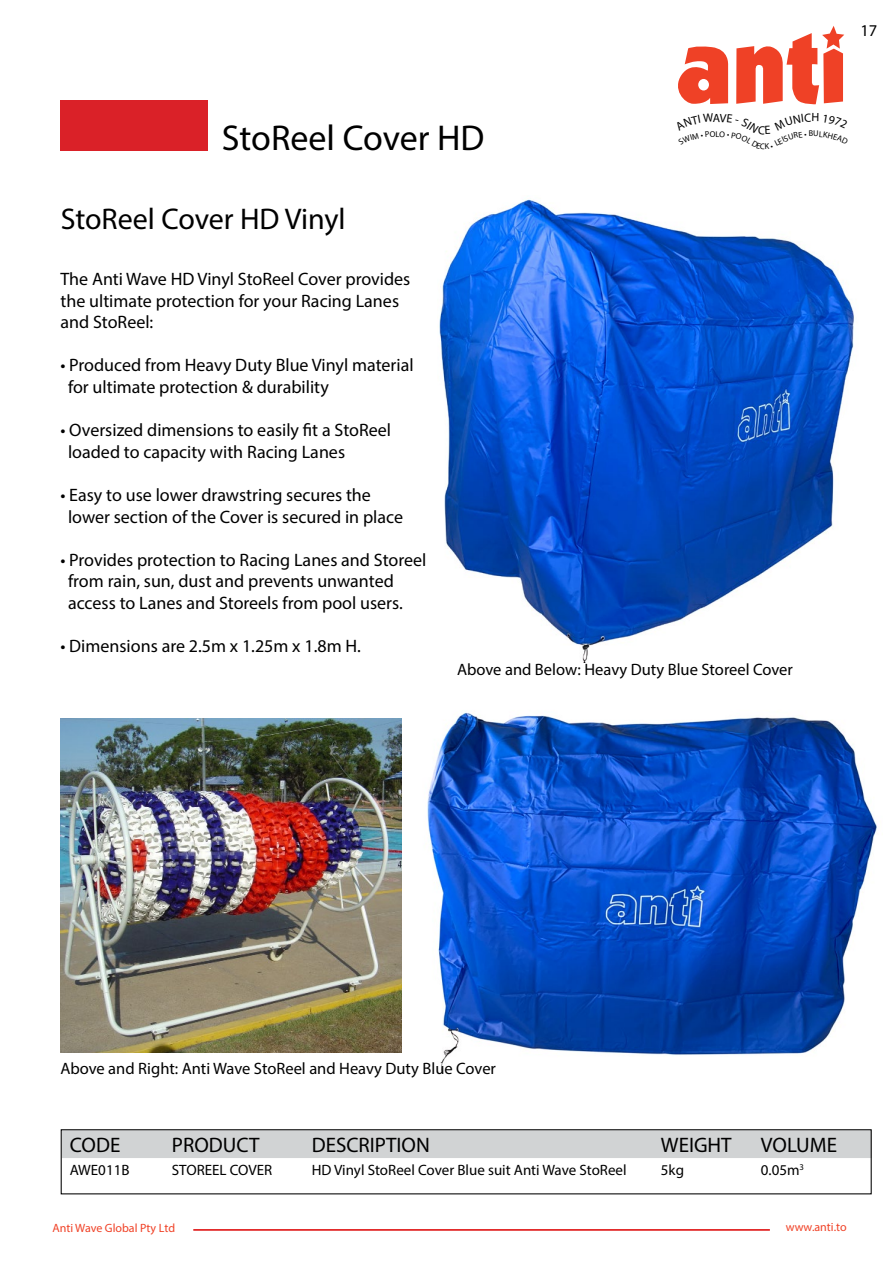
<style>
.page{position:relative;width:893px;height:1263px;background:#fff}
.page>*{position:absolute;margin:0;border:0;box-sizing:border-box;transform-origin:0 0}
.t1{font:36px "Myriad Pro";color:#000}
.t2{font:30px "Myriad Pro";color:#000}
.t3{font:21px "Myriad Pro";color:#000}
.t4{font:18px/21.6px "Myriad Pro";color:#000}
.t5{font:16.5px "Myriad Pro";color:#000}
.t6{font:15px "Myriad Pro";color:#000}
.t7{font:12px "Myriad Pro";color:#f04227}
</style>
<div class="page">
<svg style="left:678px;top:46px;width:51px;height:58px"></svg>
<svg style="left:736px;top:26px;width:108px;height:79px"></svg>
<hr style="left:193px;top:1229px;width:577px;height:2px;background:#d00">
<div style="left:60px;top:100px;width:148px;height:51px;background:#da2128"></div>
<div style="left:63px;top:1131px;width:807px;height:27px;background:#d1d3d4"></div>
<div style="left:61px;top:1129px;width:811px;height:65px;border:1px solid #000"></div>
<img style="left:439px;top:199px;width:415px;height:464px">
<img style="left:396px;top:712px;width:481px;height:362px">
<img style="left:61px;top:719px;width:340px;height:333px">
<h1 class="t1" style="left:222px;top:115px;width:264px">StoReel Cover HD</h1>
<h2 class="t2" style="left:61px;top:200px;width:286px">StoReel Cover HD Vinyl</h2>
<p class="t4" style="left:60px;top:268px;width:351px">The Anti Wave HD Vinyl StoReel Cover provides the ultimate protection for your Racing Lanes and StoReel:</p>
<p class="t4" style="left:68px;top:354px;width:347px;text-indent:-8px">• Produced from Heavy Duty Blue Vinyl material for ultimate protection &amp; durability</p>
<p class="t4" style="left:68px;top:419px;width:325px;text-indent:-8px">• Oversized dimensions to easily fit a StoReel loaded to capacity with Racing Lanes</p>
<p class="t4" style="left:68px;top:484px;width:337px;text-indent:-8px">• Easy to use lower drawstring secures the lower section of the Cover is secured in place</p>
<p class="t4" style="left:68px;top:549px;width:360px;text-indent:-8px">• Provides protection to Racing Lanes and Storeel from rain, sun, dust and prevents unwanted access to Lanes and Storeels from pool users.</p>
<p class="t4" style="left:60px;top:635px;width:302px">• Dimensions are 2.5m x 1.25m x 1.8m H.</p>
<p class="t5" style="left:457px;top:659px;width:337px">Above and Below: Heavy Duty Blue Storeel Cover</p>
<p class="t5" style="left:860px;top:20px;width:18px">17</p>
<p class="t5" style="left:60px;top:1058px;width:437px">Above and Right: Anti Wave StoReel and Heavy Duty Blue Cover</p>
<p class="t3" style="left:70px;top:1132px;width:52px">CODE</p>
<p class="t3" style="left:172px;top:1132px;width:89px">PRODUCT</p>
<p class="t3" style="left:312px;top:1132px;width:120px">DESCRIPTION</p>
<p class="t3" style="left:661px;top:1132px;width:72px">WEIGHT</p>
<p class="t3" style="left:761px;top:1132px;width:78px">VOLUME</p>
<p class="t6" style="left:70px;top:1161px;width:61px">AWE011B</p>
<p class="t6" style="left:172px;top:1161px;width:102px">STOREEL COVER</p>
<p class="t6" style="left:312px;top:1161px;width:316px">HD Vinyl StoReel Cover Blue suit Anti Wave StoReel</p>
<p class="t6" style="left:661px;top:1161px;width:25px">5kg</p>
<p class="t6" style="left:761px;top:1161px;width:45px">0.05m<sup>3</sup></p>
<p class="t7" style="left:52px;top:1221px;width:124px">Anti Wave Global Pty Ltd</p>
<p class="t7" style="left:786px;top:1220px;width:62px">www.anti.to</p>
</div>
